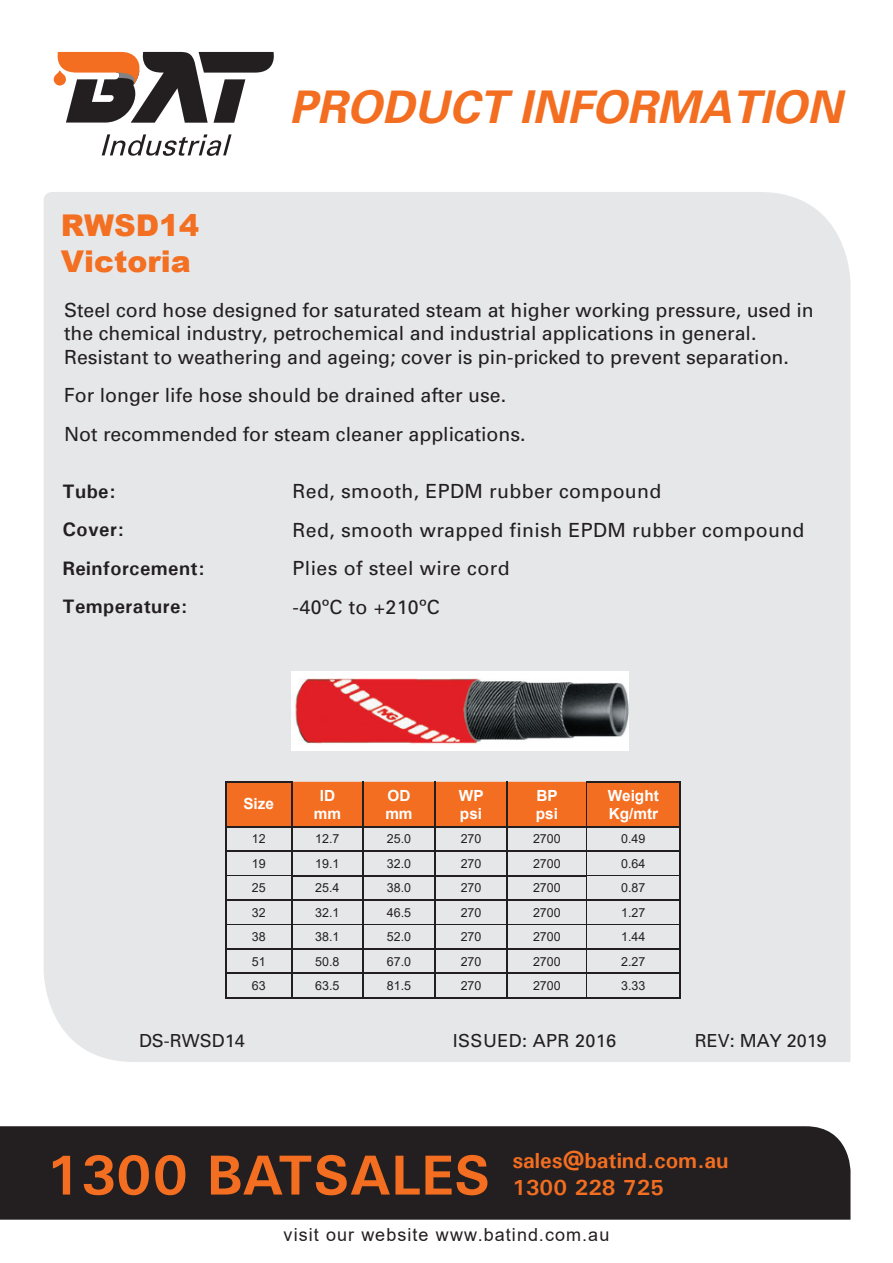
<style>
.page{position:relative;width:893px;height:1263px;background:#fff}
.page>*{position:absolute;margin:0;border:0;box-sizing:border-box;transform-origin:0 0}
.t1{font:700 56.55px "Univers";color:#f36e21}
.t2{font:italic 700 45px "Univers LT Std";color:#f36e21}
.t3{font:900 30px/36px "Arial";color:#f36f21}
.t4{font:700 21.9px/26.5px "Univers";color:#f36e21}
.t5{font:19.5px/23.4px "Univers";color:#231f20}
.t6{font:19.5px/38.4px "Univers";letter-spacing:.02em;color:#231f20}
.t7{font:700 19.5px/38.4px "Univers";letter-spacing:.02em;color:#231f20}
.t8{font:18px "Arial";letter-spacing:.06em;color:#231f20}
.t9{font:18px "Univers";color:#231f20}
.t10{font:18px "Univers";letter-spacing:.02em;color:#231f20}
.t11{font:700 15.3px/18.5px "Arial";color:#fff}
.t12{font:12.45px "Arial";color:#231f20}
</style>
<div class="page">
<div style="left:44px;top:192px;width:806px;height:870px;background:#e6e7e9"></div>
<div style="left:0;top:1126px;width:850px;height:94px;background:#231f20"></div>
<svg style="left:54px;top:52px;width:220px;height:71px"></svg>
<svg style="left:102px;top:134px;width:130px;height:22px"></svg>
<img style="left:291px;top:671px;width:337px;height:79px">
<hr style="left:586px;top:781px;width:95px;height:1px;background:#231f20">
<hr style="left:225px;top:781px;width:67px;height:1px;background:#231f20">
<hr style="left:225px;top:997px;width:67px;height:1px;background:#231f20">
<hr style="left:292px;top:997px;width:71px;height:1px;background:#231f20">
<hr style="left:363px;top:997px;width:72px;height:1px;background:#231f20">
<hr style="left:435px;top:997px;width:72px;height:1px;background:#231f20">
<hr style="left:507px;top:997px;width:79px;height:1px;background:#231f20">
<svg style="left:225px;top:782px;width:456px;height:215px;background:#d3b9ac"></svg>
<hr style="left:586px;top:997px;width:95px;height:1px;background:#231f20">
<h3 class="t3" style="left:61px;top:207px;width:140px">RWSD14<br>Victoria</h3>
<h2 class="t2" style="left:289px;top:81px;width:554px">PRODUCT INFORMATION</h2>
<p class="t5" style="left:64px;top:299px;width:751px">Steel cord hose designed for saturated steam at higher working pressure, used in the chemical industry, petrochemical and industrial applications in general.<br>Resistant to weathering and ageing; cover is pin-pricked to prevent separation.</p>
<p class="t5" style="left:64px;top:376px;width:463px;line-height:38.4px">For longer life hose should be drained after use.<br>Not recommended for steam cleaner applications.</p>
<p class="t7" style="left:62px;top:471px;width:144px">Tube:<br>Cover:<br>Reinforcement:<br>Temperature:</p>
<p class="t6" style="left:293px;top:472px;width:513px">Red, smooth, EPDM rubber compound<br>Red, smooth wrapped finish EPDM rubber compound<br>Plies of steel wire cord<br>-40ºC to +210ºC</p>
<p class="t11" style="left:243px;top:795px;width:32px">Size</p>
<p class="t11" style="left:314px;top:786px;width:29px;text-align:center">ID mm</p>
<p class="t11" style="left:385px;top:786px;width:29px">OD mm</p>
<p class="t11" style="left:459px;top:786px;width:26px">WP psi</p>
<p class="t11" style="left:536px;top:786px;width:24px">BP psi</p>
<p class="t11" style="left:608px;top:786px;width:52px">Weight<br>Kg/mtr</p>
<p class="t12" style="left:252px;top:830px;width:15px">12</p>
<p class="t12" style="left:315px;top:830px;width:26px">12.7</p>
<p class="t12" style="left:387px;top:830px;width:26px">25.0</p>
<p class="t12" style="left:461px;top:830px;width:22px">270</p>
<p class="t12" style="left:533px;top:830px;width:29px">2700</p>
<p class="t12" style="left:621px;top:830px;width:26px">0.49</p>
<p class="t12" style="left:252px;top:855px;width:15px">19</p>
<p class="t12" style="left:315px;top:855px;width:26px">19.1</p>
<p class="t12" style="left:387px;top:855px;width:26px">32.0</p>
<p class="t12" style="left:461px;top:855px;width:22px">270</p>
<p class="t12" style="left:533px;top:855px;width:29px">2700</p>
<p class="t12" style="left:621px;top:855px;width:26px">0.64</p>
<p class="t12" style="left:252px;top:879px;width:15px">25</p>
<p class="t12" style="left:315px;top:879px;width:26px">25.4</p>
<p class="t12" style="left:387px;top:879px;width:26px">38.0</p>
<p class="t12" style="left:461px;top:879px;width:22px">270</p>
<p class="t12" style="left:533px;top:879px;width:29px">2700</p>
<p class="t12" style="left:621px;top:879px;width:26px">0.87</p>
<p class="t12" style="left:252px;top:904px;width:15px">32</p>
<p class="t12" style="left:315px;top:904px;width:26px">32.1</p>
<p class="t12" style="left:387px;top:904px;width:26px">46.5</p>
<p class="t12" style="left:461px;top:904px;width:22px">270</p>
<p class="t12" style="left:533px;top:904px;width:29px">2700</p>
<p class="t12" style="left:621px;top:904px;width:26px">1.27</p>
<p class="t12" style="left:252px;top:928px;width:15px">38</p>
<p class="t12" style="left:315px;top:928px;width:26px">38.1</p>
<p class="t12" style="left:387px;top:928px;width:26px">52.0</p>
<p class="t12" style="left:461px;top:928px;width:22px">270</p>
<p class="t12" style="left:533px;top:928px;width:29px">2700</p>
<p class="t12" style="left:621px;top:928px;width:26px">1.44</p>
<p class="t12" style="left:252px;top:952px;width:15px">51</p>
<p class="t12" style="left:315px;top:952px;width:26px">50.8</p>
<p class="t12" style="left:387px;top:952px;width:26px">67.0</p>
<p class="t12" style="left:461px;top:952px;width:22px">270</p>
<p class="t12" style="left:533px;top:952px;width:29px">2700</p>
<p class="t12" style="left:621px;top:952px;width:26px">2.27</p>
<p class="t12" style="left:252px;top:977px;width:15px">63</p>
<p class="t12" style="left:315px;top:977px;width:26px">63.5</p>
<p class="t12" style="left:387px;top:977px;width:26px">81.5</p>
<p class="t12" style="left:461px;top:977px;width:22px">270</p>
<p class="t12" style="left:533px;top:977px;width:29px">2700</p>
<p class="t12" style="left:621px;top:977px;width:26px">3.33</p>
<p class="t9" style="left:139px;top:1030px;width:107px">DS-RWSD14</p>
<p class="t10" style="left:453px;top:1030px;width:165px">ISSUED: APR 2016</p>
<p class="t9" style="left:695px;top:1030px;width:133px">REV: MAY 2019</p>
<h1 class="t1" style="left:45px;top:1139px;width:447px">1300 BATSALES</h1>
<p class="t4" style="left:512px;top:1147px;width:218px">sales@batind.com.au<br>1300 228 725</p>
<p class="t8" style="left:284px;top:1222px;width:327px">visit our website www.batind.com.au</p>
</div>
